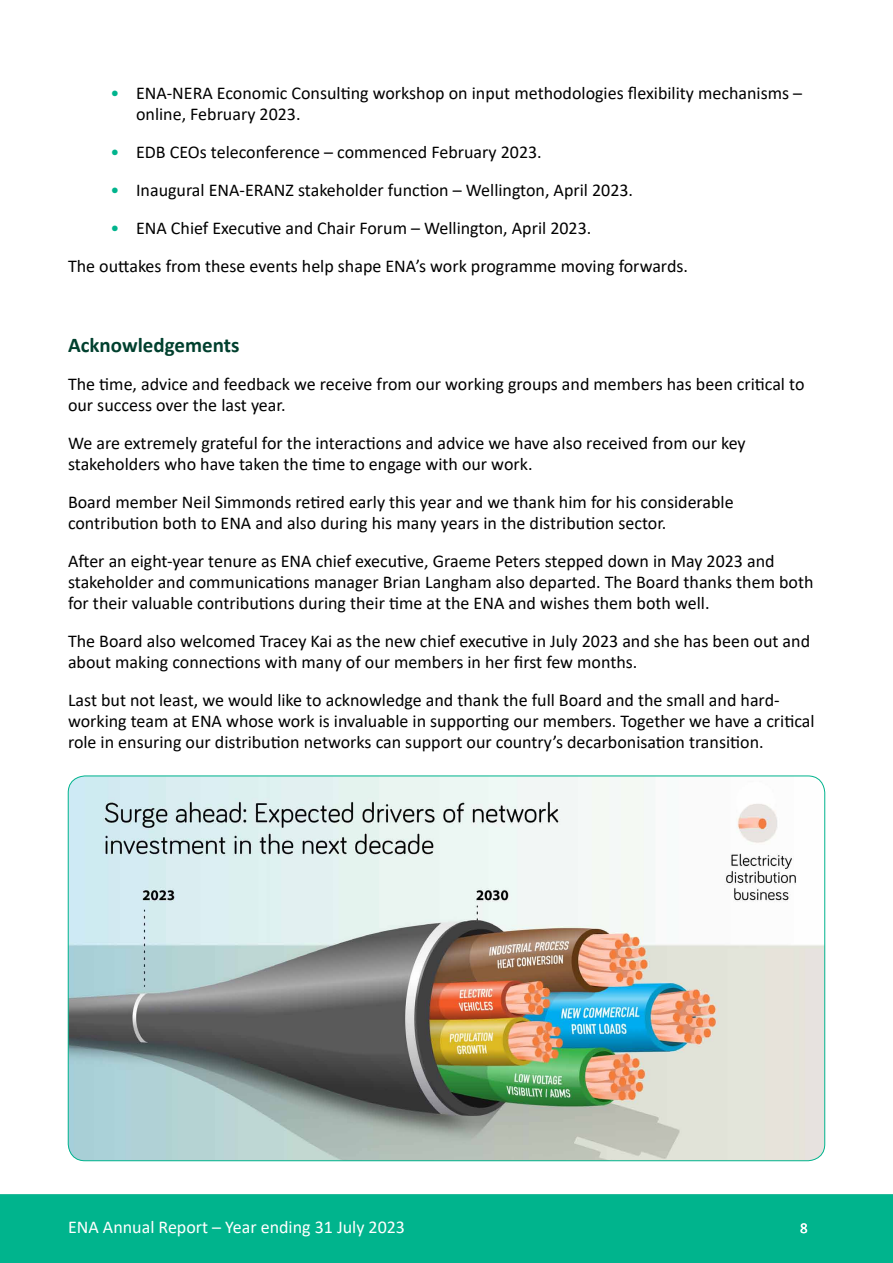
<style>
.page{position:relative;width:893px;height:1263px;background:#fff}
.page>*{position:absolute;margin:0;border:0;box-sizing:border-box;transform-origin:0 0}
.t1{font:700 21px "Calibri";color:#00402e}
.t2{font:18px/21px "Calibri";color:#000}
.t3{font:18px "Calibri";color:#fff}
.t4{font:15px "Calibri";color:#fff}
.s1{color:#00b48d}
</style>
<div class="page">
<div style="left:0;top:1195px;width:893px;height:68px;background:#00b48d"></div>
<img style="left:68px;top:776px;width:757px;height:385px">
<p class="t2" style="left:136px;top:82px;width:668px;text-indent:-26px"><span class="s1">•</span> ENA-NERA Economic Consulting workshop on input methodologies flexibility mechanisms – online, February 2023.</p>
<p class="t2" style="left:111px;top:141px;width:433px"><span class="s1">•</span> EDB CEOs teleconference – commenced February 2023.</p>
<p class="t2" style="left:111px;top:179px;width:524px"><span class="s1">•</span> Inaugural ENA-ERANZ stakeholder function – Wellington, April 2023.</p>
<p class="t2" style="left:68px;top:208px;width:621px;line-height:38px;text-indent:43px"><span class="s1">•</span> ENA Chief Executive and Chair Forum – Wellington, April 2023.<br>The outtakes from these events help shape ENA’s work programme moving forwards.</p>
<p class="t1" style="left:68px;top:330px;width:173px">Acknowledgements</p>
<p class="t2" style="left:68px;top:373px;width:738px">The time, advice and feedback we receive from our working groups and members has been critical to our success over the last year.</p>
<p class="t2" style="left:68px;top:432px;width:679px">We are extremely grateful for the interactions and advice we have also received from our key stakeholders who have taken the time to engage with our work.</p>
<p class="t2" style="left:68px;top:491px;width:667px">Board member Neil Simmonds retired early this year and we thank him for his considerable contribution both to ENA and also during his many years in the distribution sector.</p>
<p class="t2" style="left:68px;top:550px;width:747px">After an eight-year tenure as ENA chief executive, Graeme Peters stepped down in May 2023 and stakeholder and communications manager Brian Langham also departed. The Board thanks them both for their valuable contributions during their time at the ENA and wishes them both well.</p>
<p class="t2" style="left:68px;top:630px;width:744px">The Board also welcomed Tracey Kai as the new chief executive in July 2023 and she has been out and about making connections with many of our members in her first few months.</p>
<p class="t2" style="left:68px;top:689px;width:748px">Last but not least, we would like to acknowledge and thank the full Board and the small and hard&shy;working team at ENA whose work is invaluable in supporting our members. Together we have a critical role in ensuring our distribution networks can support our country’s decarbonisation transition.</p>
<p class="t3" style="left:68px;top:1215px;width:339px">ENA Annual Report – Year ending 31 July 2023</p>
<p class="t4" style="left:800px;top:1218px;width:9px">8</p>
<p class="t4" style="left:800px;top:1218px;width:9px">9</p>
</div>
